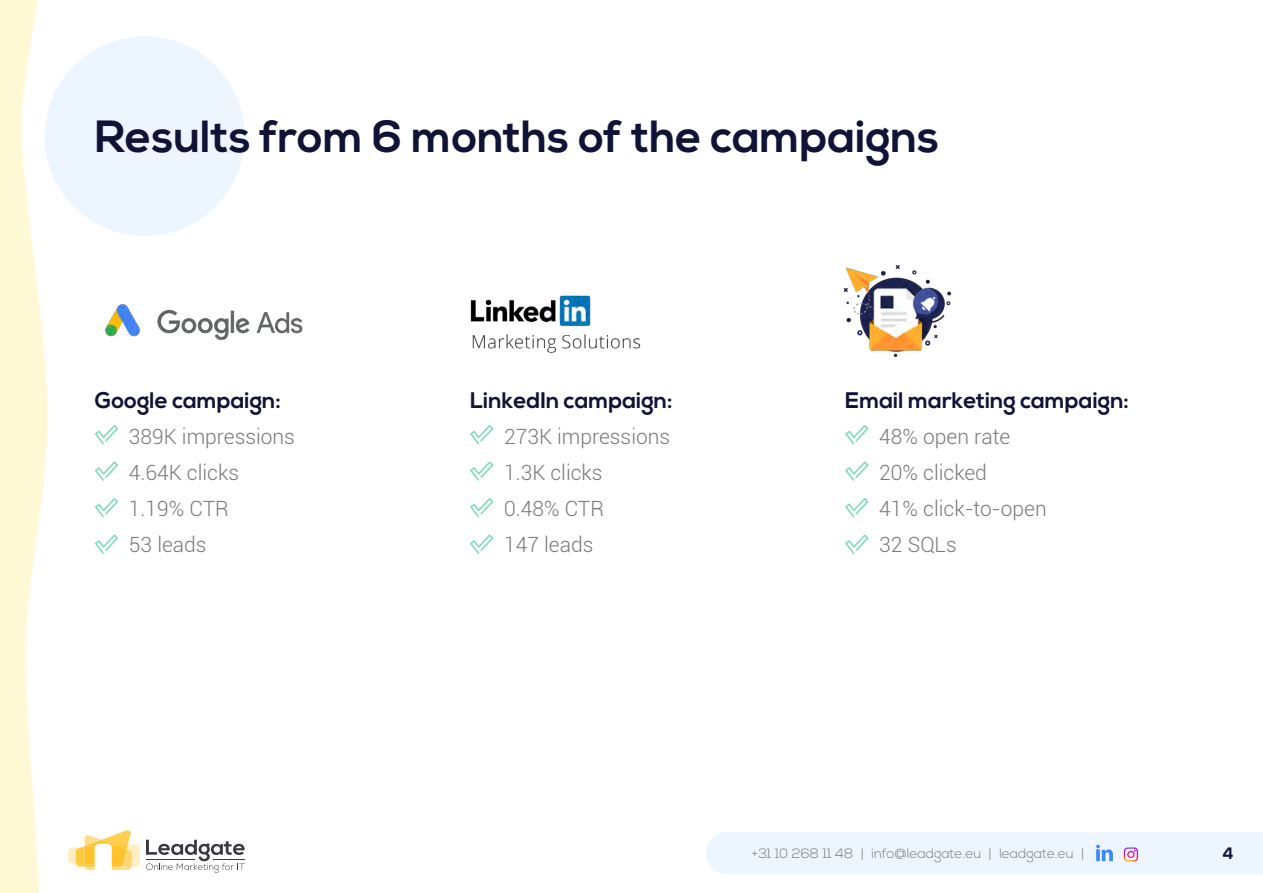
<style>
.page{position:relative;width:1263px;height:893px;background:#fff}
.page>*{position:absolute;margin:0;border:0;box-sizing:border-box;transform-origin:0 0}
.t1{font:700 45px "Nexa";color:#111336}
.t2{font:700 22.5px "Nexa";color:#111336}
.t3{font:300 21px/36px "Roboto";color:#797979}
.t4{font:700 16.5px "Nexa";color:#111336}
.t5{font:300 13.5px "Nexa";color:#797979}
</style>
<div class="page">
<div style="left:45px;top:36px;width:200px;height:200px;background:#edf6ff;border-radius:50%"></div>
<svg style="left:0;top:0;width:48px;height:893px"></svg>
<svg style="left:68px;top:830px;width:72px;height:40px"></svg>
<svg style="left:146px;top:840px;width:99px;height:33px"></svg>
<hr style="left:214px;top:859px;width:31px;height:1px;background:#383840">
<hr style="left:146px;top:859px;width:49px;height:1px;background:#383840">
<div style="left:706px;top:832px;width:557px;height:42px;background:#edf6ff"></div>
<img style="left:105px;top:304px;width:198px;height:36px">
<img style="left:470px;top:295px;width:171px;height:134px">
<img style="left:843px;top:266px;width:108px;height:90px">
<svg style="left:95px;top:425px;width:23px;height:19px"></svg>
<svg style="left:95px;top:461px;width:23px;height:20px"></svg>
<svg style="left:95px;top:498px;width:23px;height:19px"></svg>
<svg style="left:95px;top:534px;width:23px;height:20px"></svg>
<svg style="left:470px;top:425px;width:23px;height:19px"></svg>
<svg style="left:470px;top:461px;width:23px;height:20px"></svg>
<svg style="left:470px;top:498px;width:23px;height:19px"></svg>
<svg style="left:470px;top:534px;width:23px;height:20px"></svg>
<svg style="left:845px;top:425px;width:23px;height:19px"></svg>
<svg style="left:845px;top:461px;width:23px;height:20px"></svg>
<svg style="left:845px;top:498px;width:23px;height:19px"></svg>
<svg style="left:845px;top:534px;width:23px;height:20px"></svg>
<h1 class="t1" style="left:95px;top:110px;width:846px">Results from 6 months of the campaigns</h1>
<p class="t2" style="left:95px;top:388px;width:187px">Google campaign:</p>
<p class="t3" style="left:129px;top:418px;width:168px">389K impressions<br>4.64K clicks<br>1.19% CTR<br>53 leads</p>
<p class="t2" style="left:470px;top:388px;width:204px">LinkedIn campaign:</p>
<p class="t3" style="left:504px;top:418px;width:168px">273K impressions<br>1.3K clicks<br>0.48% CTR<br>147 leads</p>
<p class="t2" style="left:845px;top:388px;width:285px">Email marketing campaign:</p>
<p class="t3" style="left:879px;top:418px;width:169px">48% open rate<br>20% clicked<br>41% click-to-open<br>32 SQLs</p>
<p class="t5" style="left:751px;top:845px;width:334px">+31 10 268 11 48 | info@leadgate.eu | leadgate.eu |</p>
<p class="t4" style="left:1222px;top:844px;width:13px">4</p>
</div>
